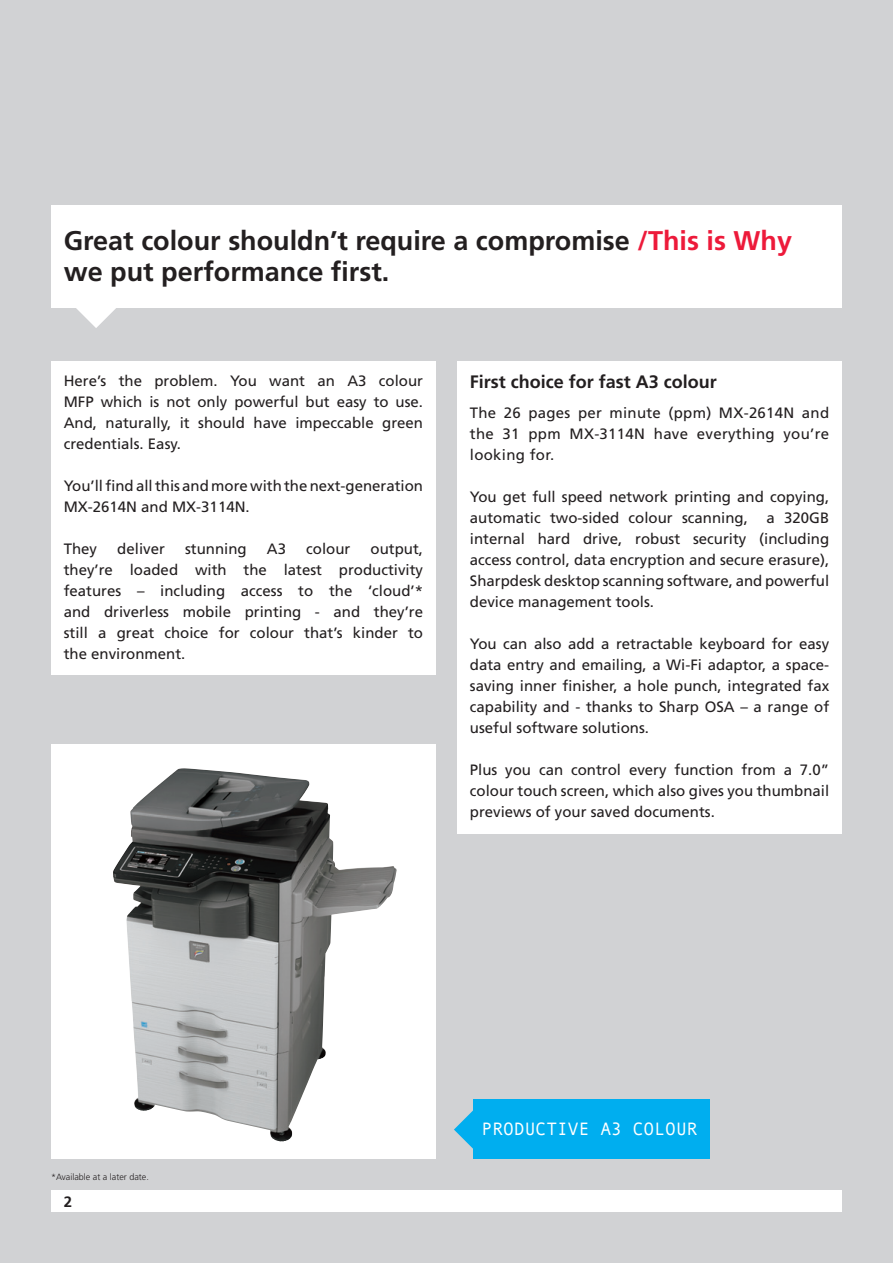
<style>
.page{position:relative;width:893px;height:1263px;background:#d1d2d4}
.page>*{position:absolute;margin:0;border:0;box-sizing:border-box;transform-origin:0 0}
.t1{font:700 27px/31.5px "Frutiger";color:#231f20}
.t2{font:700 18px "Frutiger";color:#231f20}
.t3{font:18px "Andale Mono";color:#fff}
.t4{font:15px/21px "Frutiger";color:#231f20;text-align:justify}
.t5{font:700 15px "Frutiger";color:#231f20}
.t6{font:300 9px "Frutiger";color:#231f20}
.s1{color:#ed1a3a}
</style>
<div class="page">
<div style="left:51px;top:1191px;width:791px;height:21px;background:#fff"></div>
<div style="left:51px;top:205px;width:791px;height:102px;background:#fff"></div>
<svg style="left:71px;top:307px;width:51px;height:21px"></svg>
<div style="left:51px;top:361px;width:385px;height:314px;background:#fff"></div>
<svg style="left:51px;top:744px;width:385px;height:414px;background:#cecece"></svg>
<img style="left:113px;top:768px;width:83px;height:343px">
<div style="left:457px;top:361px;width:385px;height:472px;background:#fff"></div>
<svg style="left:454px;top:1110px;width:19px;height:39px"></svg>
<div style="left:473px;top:1099px;width:236px;height:59px;background:#00aeef"></div>
<p class="t1" style="left:64px;top:225px;width:730px">Great colour shouldn’t require a compromise <span class="s1">/This is Why </span>we put performance first.</p>
<p class="t4" style="left:64px;top:370px;width:361px">Here’s the problem. You want an A3 colour MFP which is not only powerful but easy to use.<br>And, naturally, it should have impeccable green credentials. Easy.</p>
<p class="t4" style="left:64px;top:475px;width:361px">You’ll find all this and more with the next-generation<br>MX-2614N and MX-3114N.</p>
<p class="t4" style="left:64px;top:538px;width:35px">They</p>
<p class="t4" style="left:117px;top:538px;width:49px">deliver</p>
<p class="t4" style="left:185px;top:538px;width:63px">stunning</p>
<p class="t4" style="left:267px;top:538px;width:21px">A3</p>
<p class="t4" style="left:306px;top:538px;width:46px">colour</p>
<p class="t4" style="left:64px;top:538px;width:361px;text-indent:307px">output, they’re loaded with the latest productivity features – including access to the ‘cloud’* and driverless mobile printing - and they’re still a great choice for colour that’s kinder to the environment.</p>
<p class="t2" style="left:470px;top:371px;width:249px">First choice for fast A3 colour</p>
<p class="t4" style="left:470px;top:402px;width:361px">The 26 pages per minute (ppm) MX-2614N and the 31 ppm MX-3114N have everything you’re looking for.</p>
<p class="t4" style="left:470px;top:486px;width:361px">You get full speed network printing and copying, automatic two-sided colour scanning, a 320GB internal hard drive, robust security (including access control, data encryption and secure erasure), Sharpdesk desktop scanning software, and powerful device management tools.</p>
<p class="t4" style="left:470px;top:633px;width:361px">You can also add a retractable keyboard for easy data entry and emailing, a Wi-Fi adaptor, a space&shy;saving inner finisher, a hole punch, integrated fax capability and - thanks to Sharp OSA – a range of useful software solutions.</p>
<p class="t4" style="left:470px;top:759px;width:361px">Plus you can control every function from a 7.0” colour touch screen, which also gives you thumbnail previews of your saved documents.</p>
<p class="t6" style="left:51px;top:1172px;width:99px">*Available at a later date.</p>
<p class="t5" style="left:64px;top:1193px;width:10px">2</p>
<p class="t3" style="left:482px;top:1117px;width:217px">PRODUCTIVE A3 COLOUR</p>
</div>
